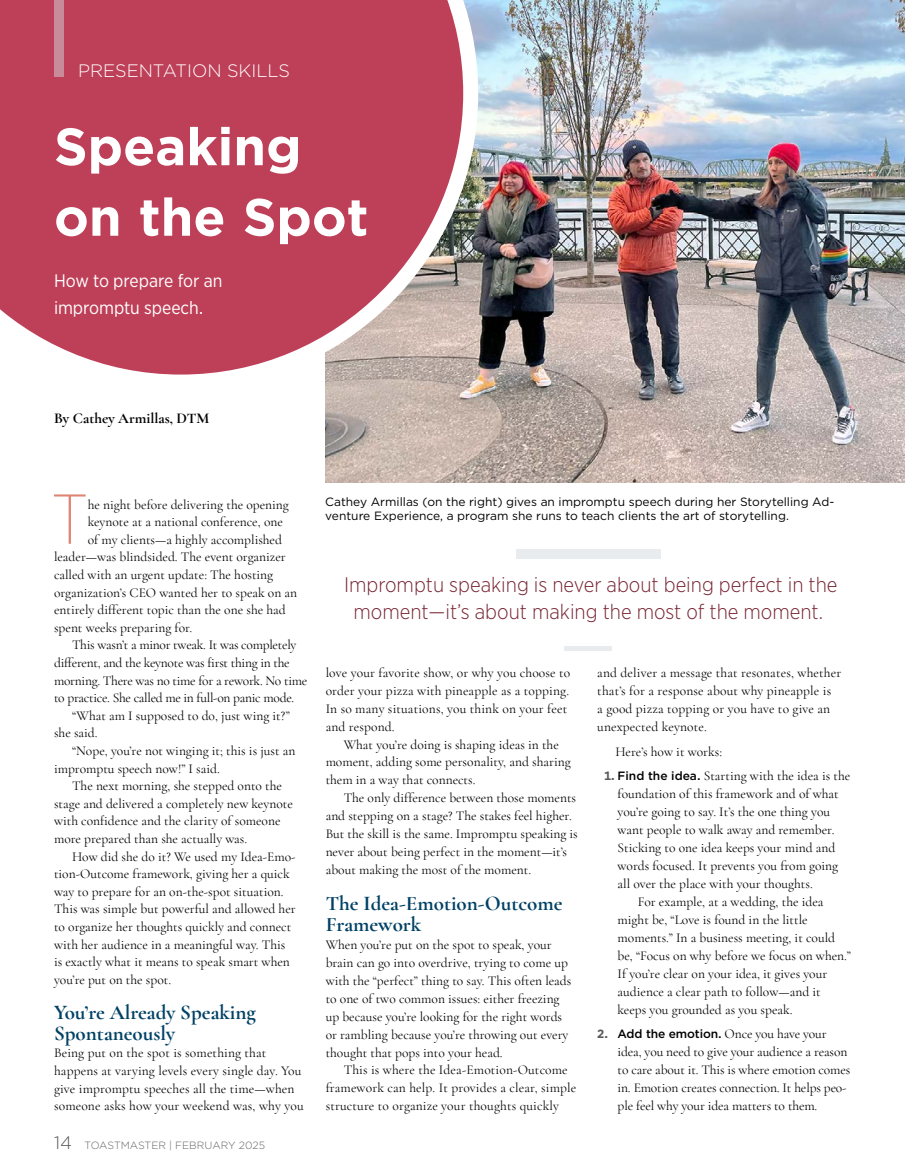
<style>
.page{position:relative;width:905px;height:1175px;background:#fff}
.page>*{position:absolute;margin:0;border:0;box-sizing:border-box;transform-origin:0 0}
.t1{font:200 70.5px "Gotham Narrow";color:#dd8676}
.t2{font:700 52.5px/70.5px "Gotham";color:#fff}
.t3{font:300 21px/27px "Gotham Narrow";color:#772432;text-align:center}
.t4{font:700 21px/21.1px "Cormorant Garamond";color:#004165}
.t5{font:18px/27px "Gotham Narrow";letter-spacing:-.005em;color:#fff}
.t6{font:300 18px "Gotham";color:#fff}
.t7{font:700 15px "Cormorant Garamond";color:#000}
.t8{font:13.5px/17.9px "Cormorant Garamond";color:#000}
.t9{font:13.5px "Cormorant Garamond";letter-spacing:-.02em;color:#000}
.t10{font:12px/14.4px "Gotham";color:#000}
.t11{font:300 10.5px "Gotham";color:#636466}
.s1{font-size:18px;color:#58595b}
.s2{font-family:"Gotham";font-weight:700;font-size:12px;color:#58595b}
.s3{font-family:"Gotham";font-weight:500;font-size:12px}
</style>
<div class="page">
<img style="left:325px;top:0;width:579px;height:482px">
<svg style="left:0;top:0;width:478px;height:389px;background:#c25a6d"></svg>
<div style="left:516px;top:550px;width:144px;height:9px;background:#e9ecee"></div>
<div style="left:564px;top:646px;width:48px;height:5px;background:#e9ecee"></div>
<div style="left:54px;top:0;width:9px;height:77px;background:#c88b9a"></div>
<h3 class="t6" style="left:78px;top:59px;width:213px">PRESENTATION SKILLS</h3>
<h2 class="t2" style="left:54px;top:111px;width:316px">Speaking on the Spot</h2>
<h3 class="t5" style="left:54px;top:266px;width:170px">How to prepare for an impromptu speech.</h3>
<p class="t7" style="left:54px;top:408px;width:157px">By Cathey Armillas, DTM</p>
<h1 class="t1" style="left:52px;top:476px;width:37px">T</h1>
<p class="t8" style="left:88px;top:495px;width:203px">he night before delivering the opening</p>
<p class="t8" style="left:88px;top:513px;width:197px">keynote at a national conference, one</p>
<p class="t8" style="left:88px;top:530px;width:196px">of my clients—a highly accomplished</p>
<p class="t8" style="left:54px;top:548px;width:233px">leader—was blindsided. The event organizer</p>
<p class="t8" style="left:54px;top:565px;width:221px">called with an urgent update: The hosting</p>
<p class="t8" style="left:54px;top:583px;width:245px">organization’s CEO wanted her to speak on an</p>
<p class="t8" style="left:54px;top:601px;width:233px">entirely different topic than the one she had</p>
<p class="t8" style="left:54px;top:618px;width:140px">spent weeks preparing for.</p>
<p class="t9" style="left:72px;top:637px;width:226px">This wasn’t a minor tweak. It was completely</p>
<p class="t9" style="left:54px;top:654px;width:237px">different, and the keynote was first thing in the</p>
<p class="t9" style="left:54px;top:672px;width:255px">morning. There was no time for a rework. No time</p>
<p class="t9" style="left:54px;top:689px;width:242px">to practice. She called me in full-on panic mode.</p>
<p class="t8" style="left:72px;top:706px;width:219px">“What am I supposed to do, just wing it?”</p>
<p class="t8" style="left:54px;top:724px;width:45px">she said.</p>
<p class="t8" style="left:72px;top:741px;width:225px">“Nope, you’re not winging it; this is just an</p>
<p class="t8" style="left:54px;top:759px;width:167px">impromptu speech now!” I said.</p>
<p class="t8" style="left:72px;top:777px;width:211px">The next morning, she stepped onto the</p>
<p class="t8" style="left:54px;top:794px;width:240px">stage and delivered a completely new keynote</p>
<p class="t8" style="left:54px;top:812px;width:228px">with confidence and the clarity of someone</p>
<p class="t8" style="left:54px;top:829px;width:195px">more prepared than she actually was.</p>
<p class="t8" style="left:72px;top:847px;width:225px">How did she do it? We used my Idea-Emo-</p>
<p class="t8" style="left:54px;top:865px;width:237px">tion-Outcome framework, giving her a quick</p>
<p class="t8" style="left:54px;top:882px;width:231px">way to prepare for an on-the-spot situation.</p>
<p class="t8" style="left:54px;top:900px;width:243px">This was simple but powerful and allowed her</p>
<p class="t8" style="left:54px;top:917px;width:239px">to organize her thoughts quickly and connect</p>
<p class="t8" style="left:54px;top:935px;width:233px">with her audience in a meaningful way. This</p>
<p class="t8" style="left:54px;top:953px;width:237px">is exactly what it means to speak smart when</p>
<p class="t8" style="left:54px;top:970px;width:119px">you’re put on the spot.</p>
<h3 class="t4" style="left:54px;top:1001px;width:203px">You’re Already Speaking<br>Spontaneously</h3>
<p class="t8" style="left:54px;top:1044px;width:251px">Being put on the spot is something that happens at varying levels every single day. You give impromptu speeches all the time—when someone asks how your weekend was, why you</p>
<p class="t11" style="left:54px;top:1138px;width:213px"><span class="s1">14</span> TOASTMASTER | FEBRUARY 2025</p>
<p class="t10" style="left:325px;top:494px;width:510px">Cathey Armillas (on the right) gives an impromptu speech during her Storytelling Ad&shy;venture Experience, a program she runs to teach clients the art of storytelling.</p>
<h3 class="t3" style="left:344px;top:570px;width:495px">Impromptu speaking is never about being perfect in the moment—it’s about making the most of the moment.</h3>
<p class="t8" style="left:325px;top:664px;width:246px">love your favorite show, or why you choose to order your pizza with pineapple as a topping.<br>In so many situations, you think on your feet and respond.</p>
<p class="t8" style="left:325px;top:735px;width:246px;text-indent:18px">What you’re doing is shaping ideas in the moment, adding some personality, and sharing them in a way that connects.</p>
<p class="t8" style="left:325px;top:789px;width:253px;text-indent:18px">The only difference between those moments and stepping on a stage? The stakes feel higher.<br>But the skill is the same. Impromptu speaking is never about being perfect in the moment—it’s about making the most of the moment.</p>
<h3 class="t4" style="left:326px;top:892px;width:238px">The Idea-Emotion-Outcome<br>Framework</h3>
<p class="t8" style="left:326px;top:936px;width:247px">When you’re put on the spot to speak, your brain can go into overdrive, trying to come up with the “perfect” thing to say. This often leads to one of two common issues: either freezing up because you’re looking for the right words or rambling because you’re throwing out every thought that pops into your head.</p>
<p class="t8" style="left:326px;top:1061px;width:252px;text-indent:18px">This is where the Idea-Emotion-Outcome framework can help. It provides a clear, simple structure to organize your thoughts quickly</p>
<p class="t8" style="left:597px;top:664px;width:245px">and deliver a message that resonates, whether that’s for a response about why pineapple is<br>a good pizza topping or you have to give an unexpected keynote.</p>
<p class="t8" style="left:615px;top:742px;width:108px">Here’s how it works:</p>
<p class="t8" style="left:604px;top:767px;width:248px"><span class="s2">1.</span> <span class="s3">Find the idea.</span> Starting with the idea is the</p>
<p class="t8" style="left:617px;top:785px;width:223px">foundation of this framework and of what</p>
<p class="t8" style="left:617px;top:803px;width:214px">you’re going to say. It’s the one thing you</p>
<p class="t8" style="left:617px;top:821px;width:218px">want people to walk away and remember.</p>
<p class="t8" style="left:617px;top:839px;width:219px">Sticking to one idea keeps your mind and</p>
<p class="t8" style="left:617px;top:856px;width:222px">words focused. It prevents you from going</p>
<p class="t8" style="left:617px;top:874px;width:197px">all over the place with your thoughts.</p>
<p class="t8" style="left:638px;top:892px;width:187px">For example, at a wedding, the idea</p>
<p class="t8" style="left:617px;top:910px;width:192px">might be, “Love is found in the little</p>
<p class="t8" style="left:617px;top:928px;width:219px">moments.” In a business meeting, it could</p>
<p class="t8" style="left:617px;top:946px;width:235px">be, “Focus on why before we focus on when.”</p>
<p class="t8" style="left:617px;top:964px;width:211px">If you’re clear on your idea, it gives your</p>
<p class="t8" style="left:617px;top:982px;width:204px">audience a clear path to follow—and it</p>
<p class="t8" style="left:617px;top:1000px;width:176px">keeps you grounded as you speak.</p>
<p class="t8" style="left:617px;top:1025px;width:234px;text-indent:-20px"><span class="s2">2.</span> <span class="s3">Add the emotion.</span> Once you have your idea, you need to give your audience a reason to care about it. This is where emotion comes in. Emotion creates connection. It helps peo&shy;ple feel why your idea matters to them.</p>
</div>
